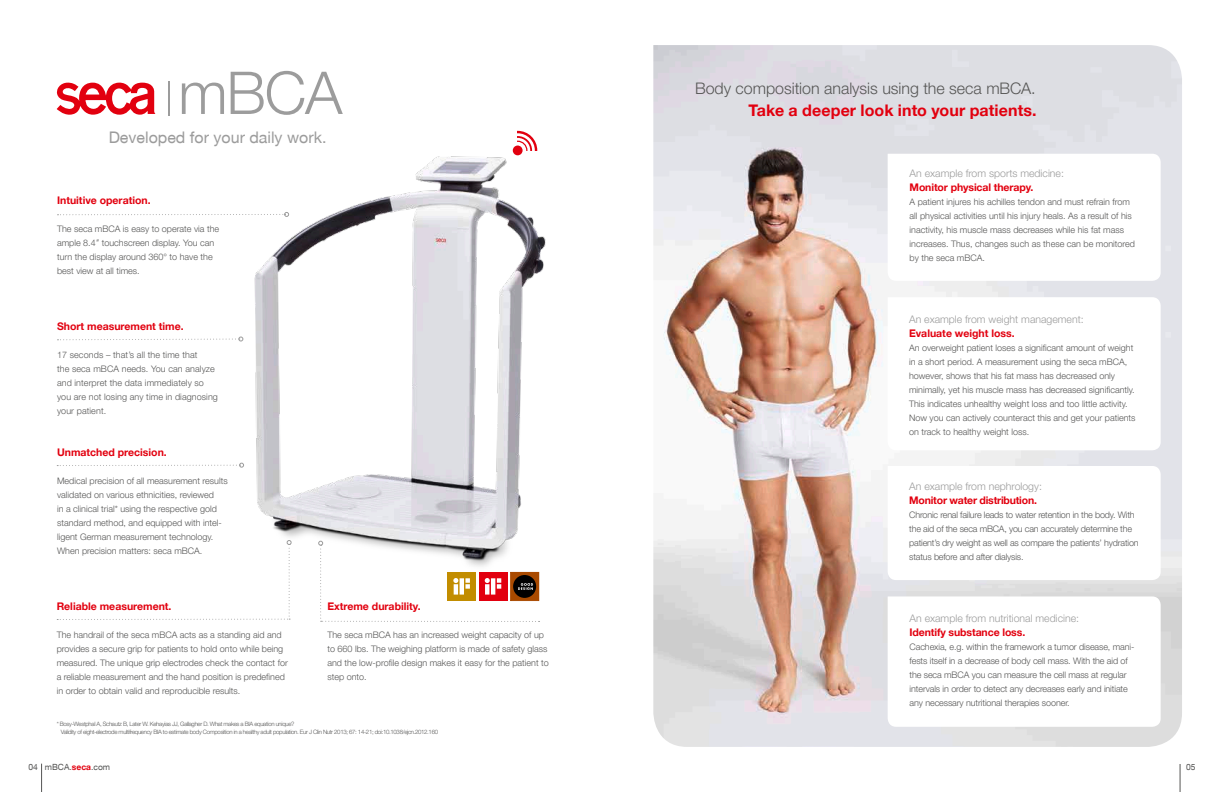
<style>
.page{position:relative;width:1224px;height:792px;background:#fff}
.page>*{position:absolute;margin:0;border:0;box-sizing:border-box;transform-origin:0 0}
.t1{font:300 16px "secaglobal";color:#565655}
.t2{font:700 16px "secaglobal";letter-spacing:.005em;color:#e2000f}
.t3{font:16px "secaglobal";color:#9c9c9c}
.t4{font:700 10.5px "secaglobal";color:#e2000f}
.t5{font:300 10.5px "secaglobal";color:#9c9c9c}
.t6{font:700 10.5px "secaglobal";letter-spacing:-.02em;color:#e2000f}
.t7{font:300 9px/14px "secaglobal";color:#565655}
.t8{font:300 9px/14px "secaglobal";letter-spacing:-.02em;color:#565655}
.t9{font:8.5px "secaglobal";color:#565655}
.t10{font:300 6px/8px "secaglobal";letter-spacing:-.05em;color:#565655}
.s1{font-size:8.5px}
.s2{font-weight:700;color:#e2000f}
</style>
<div class="page">
<svg style="left:1180px;top:764px;width:1px;height:28px"></svg>
<svg style="left:41px;top:764px;width:1px;height:28px"></svg>
<img style="left:230px;top:113px;width:316px;height:428px">
<hr style="left:168px;top:81px;width:2px;height:35px;background:#9c9c9c">
<svg style="left:57px;top:82px;width:99px;height:33px"></svg>
<svg style="left:182px;top:83px;width:42px;height:31px"></svg>
<svg style="left:231px;top:71px;width:112px;height:44px"></svg>
<svg style="left:58px;top:212px;width:231px;height:5px"></svg>
<svg style="left:58px;top:337px;width:185px;height:5px"></svg>
<svg style="left:57px;top:463px;width:187px;height:5px"></svg>
<svg style="left:57px;top:540px;width:235px;height:80px"></svg>
<div style="left:513px;top:146px;width:10px;height:9px;background:#e2000f;border-radius:50%"></div>
<svg style="left:518px;top:131px;width:19px;height:19px"></svg>
<svg style="left:318px;top:541px;width:222px;height:81px"></svg>
<img style="left:653px;top:45px;width:529px;height:702px">
<svg style="left:888px;top:596px;width:273px;height:131px"></svg>
<svg style="left:888px;top:466px;width:273px;height:114px"></svg>
<svg style="left:888px;top:297px;width:273px;height:153px"></svg>
<svg style="left:888px;top:154px;width:273px;height:127px"></svg>
<h1 class="t3" style="left:109px;top:128px;width:219px">Developed for your daily work.</h1>
<p class="t4" style="left:57px;top:194px;width:95px">Intuitive operation.</p>
<p class="t7" style="left:57px;top:222px;width:164px">The seca mBCA is easy to operate via the ample 8.4<span class="s1">″</span> touchscreen display. You can turn the display around 360° to have the best view at all times.</p>
<p class="t4" style="left:57px;top:320px;width:128px">Short measurement time.</p>
<p class="t7" style="left:57px;top:348px;width:162px">17 seconds – that’s all the time that<br>the seca mBCA needs. You can analyze and interpret the data immediately so you are not losing any time in diagnosing your patient.</p>
<p class="t4" style="left:57px;top:446px;width:111px">Unmatched precision.</p>
<p class="t7" style="left:57px;top:474px;width:172px">Medical precision of all measurement results validated on various ethnicities, reviewed<br>in a clinical trial* using the respective gold standard method, and equipped with intel&shy;ligent German measurement technology.<br>When precision matters: seca mBCA.</p>
<p class="t4" style="left:57px;top:600px;width:116px">Reliable measurement.</p>
<p class="t7" style="left:57px;top:628px;width:233px">The handrail of the seca mBCA acts as a standing aid and provides a secure grip for patients to hold onto while being measured. The unique grip electrodes check the contact for a reliable measurement and the hand position is predefined in order to obtain valid and reproducible results.</p>
<p class="t4" style="left:327px;top:600px;width:95px">Extreme durability.</p>
<p class="t7" style="left:327px;top:628px;width:223px">The seca mBCA has an increased weight capacity of up to 660 lbs. The weighing platform is made of safety glass and the low-profile design makes it easy for the patient to step onto.</p>
<p class="t10" style="left:61px;top:720px;width:379px;text-indent:-4px">* Bosy-Westphal A, Schautz B, Later W. Kehayias JJ, Gallagher D. What makes a BIA equation unique?<br>Validity of eight-electrode multifrequency BIA to estimate body Composition in a healthy adult population. Eur J Clin Nutr 2013; 67: 14-21; doi:10.1038/ejcn.2012.160</p>
<h1 class="t1" style="left:695px;top:79px;width:342px">Body composition analysis using the seca mBCA.</h1>
<h1 class="t2" style="left:748px;top:101px;width:290px">Take a deeper look into your patients.</h1>
<p class="t5" style="left:910px;top:167px;width:156px">An example from sports medicine:</p>
<p class="t4" style="left:910px;top:181px;width:125px">Monitor physical therapy.</p>
<p class="t7" style="left:910px;top:195px;width:227px">A patient injures his achilles tendon and must refrain from all physical activities until his injury heals. As a result of his inactivity, his muscle mass decreases while his fat mass increases. Thus, changes such as these can be monitored by the seca mBCA.</p>
<p class="t5" style="left:909px;top:313px;width:176px">An example from weight management:</p>
<p class="t4" style="left:909px;top:327px;width:107px">Evaluate weight loss.</p>
<p class="t7" style="left:909px;top:340px;width:228px">An overweight patient loses a significant amount of weight in a short period. A measurement using the seca mBCA, however, shows that his fat mass has decreased only minimally, yet his muscle mass has decreased significantly.<br>This indicates unhealthy weight loss and too little activity.<br>Now you can actively counteract this and get your patients on track to healthy weight loss.</p>
<p class="t5" style="left:909px;top:480px;width:134px">An example from nephrology:</p>
<p class="t6" style="left:909px;top:494px;width:129px">Monitor water distribution.</p>
<p class="t8" style="left:909px;top:508px;width:231px">Chronic renal failure leads to water retention in the body. With the aid of the seca mBCA, you can accurately determine the patient’s dry weight as well as compare the patients’ hydration status before and after dialysis.</p>
<p class="t5" style="left:910px;top:612px;width:171px">An example from nutritional medicine:</p>
<p class="t4" style="left:910px;top:626px;width:117px">Identify substance loss.</p>
<p class="t7" style="left:910px;top:640px;width:226px">Cachexia, e.g. within the framework a tumor disease, mani&shy;fests itself in a decrease of body cell mass. With the aid of the seca mBCA you can measure the cell mass at regular intervals in order to detect any decreases early and initiate any necessary nutritional therapies sooner.</p>
<p class="t9" style="left:28px;top:762px;width:83px">04 mBCA.<span class="s2">seca</span>.com</p>
<p class="t9" style="left:1186px;top:762px;width:11px">05</p>
</div>
